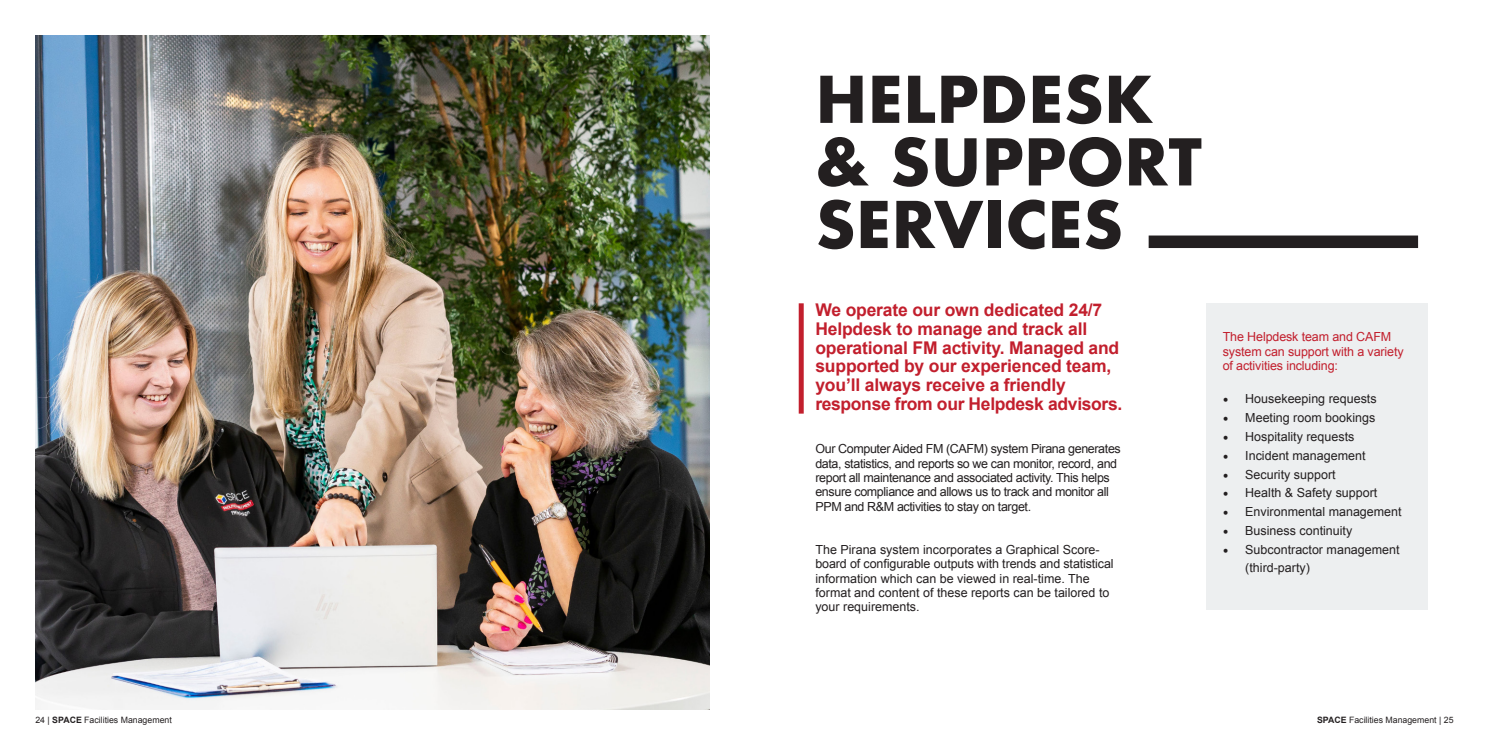
<style>
.page{position:relative;width:1489px;height:745px;background:#fff}
.page>*{position:absolute;margin:0;border:0;box-sizing:border-box;transform-origin:0 0}
.t1{font:700 62.5px/62.5px "Futura";color:#231f20}
.Paragraph_1_red{font:700 17.5px/18.8px "Arial";letter-spacing:-.01em;color:#c21f2d}
.t2{font:12.5px/14.4px "Arial";color:#231f20}
.t3{font:12.5px/14.4px "Arial";letter-spacing:-.03em;color:#231f20}
.t4{font:12.5px/14.4px "Arial";letter-spacing:-.01em;color:#c21f2d}
.t5{font:8.75px "Arial";color:#231f20}
.s1{font-family:"Minion Pro";font-size:15px}
.s2{font-weight:700}
</style>
<div class="page">
<img style="left:35px;top:35px;width:674px;height:674px">
<div style="left:1205px;top:303px;width:222px;height:307px;background:#edeff0"></div>
<div style="left:798px;top:303px;width:5px;height:110px;background:#c21f2d"></div>
<div style="left:1148px;top:235px;width:269px;height:13px;background:#231f20"></div>
<p class="t1" style="left:815px;top:68px;width:388px">HELPDESK &amp; SUPPORT<br>SERVICES</p>
<p class="Paragraph_1_red" style="left:815px;top:301px;width:308px">We operate our own dedicated 24/7<br>Helpdesk to manage and track all operational FM activity. Managed and supported by our experienced team, you’ll always receive a friendly response from our Helpdesk advisors.</p>
<p class="t3" style="left:815px;top:441px;width:307px">Our Computer Aided FM (CAFM) system Pirana generates data, statistics, and reports so we can monitor, record, and report all maintenance and associated activity. This helps ensure compliance and allows us to track and monitor all PPM and R&amp;M activities to stay on target.</p>
<p class="t2" style="left:815px;top:542px;width:300px">The Pirana system incorporates a Graphical Score&shy;board of configurable outputs with trends and statistical information which can be viewed in real-time. The format and content of these reports can be tailored to your requirements.</p>
<p class="t4" style="left:1222px;top:330px;width:182px">The Helpdesk team and CAFM system can support with a variety of activities including:</p>
<p class="t2" style="left:1222px;top:391px;width:155px"><span class="s1">•</span> Housekeeping requests</p>
<p class="t2" style="left:1222px;top:410px;width:154px"><span class="s1">•</span> Meeting room bookings</p>
<p class="t2" style="left:1222px;top:429px;width:133px"><span class="s1">•</span> Hospitality requests</p>
<p class="t2" style="left:1222px;top:448px;width:144px"><span class="s1">•</span> Incident management</p>
<p class="t2" style="left:1222px;top:466px;width:114px"><span class="s1">•</span> Security support</p>
<p class="t2" style="left:1222px;top:485px;width:156px"><span class="s1">•</span> Health &amp; Safety support</p>
<p class="t2" style="left:1222px;top:504px;width:180px"><span class="s1">•</span> Environmental management</p>
<p class="t2" style="left:1222px;top:523px;width:131px"><span class="s1">•</span> Business continuity</p>
<p class="t2" style="left:1245px;top:539px;width:156px;line-height:18.8px;text-indent:-22px"><span class="s1">•</span> Subcontractor management (third-party)</p>
<p class="t5" style="left:35px;top:713px;width:138px">24 | <span class="s2">SPACE</span> Facilities Management</p>
<p class="t5" style="left:1316px;top:713px;width:138px"><span class="s2">SPACE</span> Facilities Management | 25</p>
</div>
